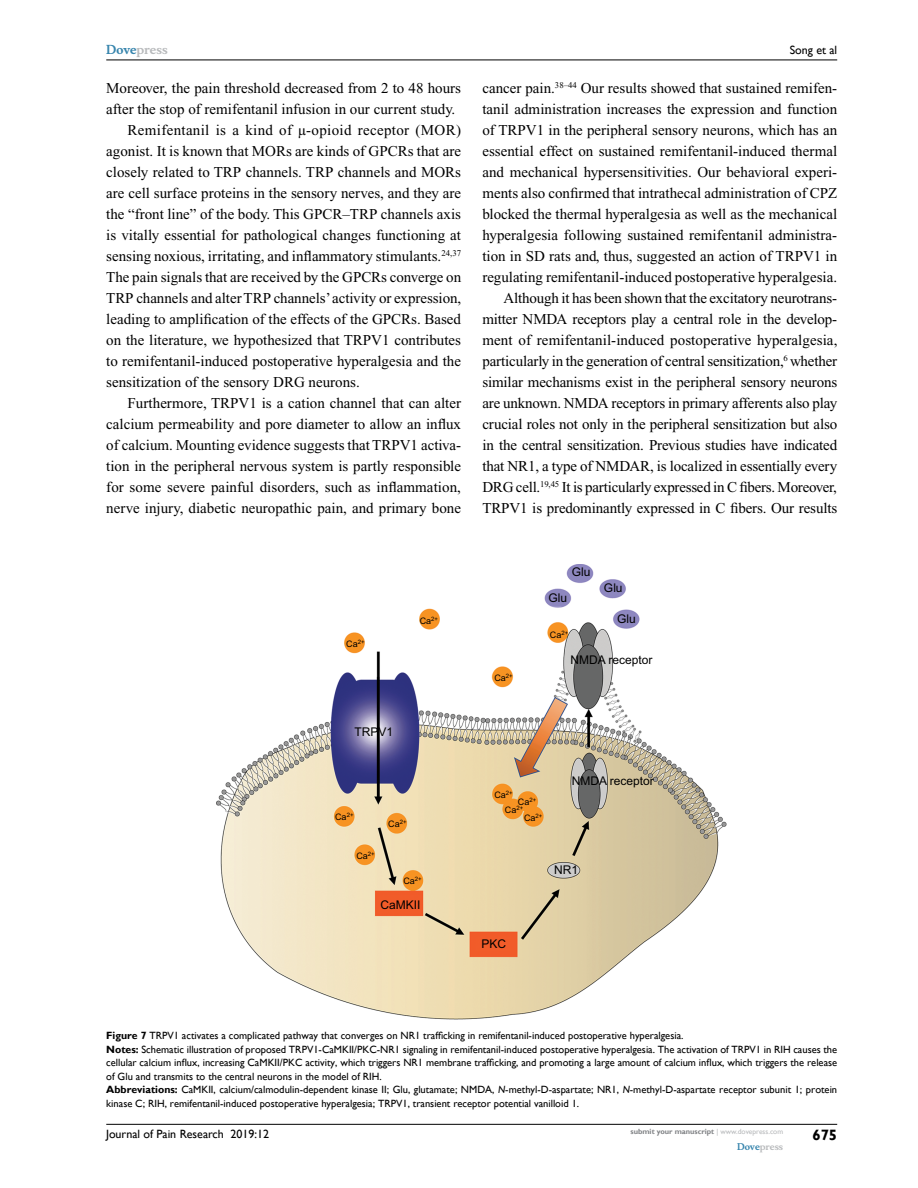
<style>
.page{position:relative;width:918px;height:1188px;background:#fff}
.page>*{position:absolute;margin:0;border:0;box-sizing:border-box;transform-origin:0 0}
.t1{font:15px/21px "Times New Roman";color:#000;text-align:right}
.t2{font:15px "Times New Roman";letter-spacing:.02em;color:#000}
.t3{font:700 15px "Gill Sans";color:#000}
.t4{font:12px "Arial";color:#000}
.t5{font:12px "Gill Sans";color:#000}
.t6{font:700 12px "Musee";color:#b8babc}
.t7{font:10.5px/13.5px "Gill Sans";color:#000}
.t8{font:9px/15.1px "Arial";color:#000}
.t9{font:700 9px "Musee";color:#b8babc}
.t10{font:700 7.5px "Gill Sans";color:#808285}
.s1{color:#3785ad}
.s2{font-weight:700}
.s3{font-style:italic}
.s4{font-weight:400;color:#b8babc}
</style>
<div class="page">
<hr style="left:106px;top:1124px;width:731px;height:1px;background:#000">
<hr style="left:106px;top:60px;width:731px;height:1px;background:#000">
<img style="left:217px;top:565px;width:510px;height:455px">
<p class="t6" style="left:106px;top:43px;width:63px"><span class="s1">Dove</span>press</p>
<p class="t1" style="left:106px;top:77px;width:356px">Moreover, the pain threshold decreased from 2 to 48 hours</p>
<p class="t1" style="left:106px;top:98px;width:351px">after the stop of remifentanil infusion in our current study.</p>
<p class="t2" style="left:128px;top:121px;width:335px">Remifentanil is a kind of μ-opioid receptor (MOR)</p>
<p class="t1" style="left:106px;top:140px;width:356px">agonist. It is known that MORs are kinds of GPCRs that are</p>
<p class="t1" style="left:106px;top:161px;width:356px">closely related to TRP channels. TRP channels and MORs</p>
<p class="t1" style="left:106px;top:182px;width:356px">are cell surface proteins in the sensory nerves, and they are</p>
<p class="t1" style="left:106px;top:203px;width:356px">the “front line” of the body. This GPCR–TRP channels axis</p>
<p class="t1" style="left:106px;top:224px;width:356px">is vitally essential for pathological changes functioning at</p>
<p class="t1" style="left:106px;top:245px;width:356px">sensing noxious, irritating, and inflammatory stimulants.<sup>24,37</sup></p>
<p class="t1" style="left:106px;top:266px;width:356px">The pain signals that are received by the GPCRs converge on</p>
<p class="t1" style="left:106px;top:287px;width:357px">TRP channels and alter TRP channels’ activity or expression,</p>
<p class="t1" style="left:106px;top:308px;width:356px">leading to amplification of the effects of the GPCRs. Based</p>
<p class="t1" style="left:106px;top:329px;width:356px">on the literature, we hypothesized that TRPV1 contributes</p>
<p class="t1" style="left:106px;top:350px;width:356px">to remifentanil-induced postoperative hyperalgesia and the</p>
<p class="t1" style="left:106px;top:371px;width:255px">sensitization of the sensory DRG neurons.</p>
<p class="t1" style="left:128px;top:392px;width:335px">Furthermore, TRPV1 is a cation channel that can alter</p>
<p class="t1" style="left:106px;top:413px;width:356px">calcium permeability and pore diameter to allow an influx</p>
<p class="t1" style="left:106px;top:434px;width:356px">of calcium. Mounting evidence suggests that TRPV1 activa-</p>
<p class="t1" style="left:106px;top:455px;width:356px">tion in the peripheral nervous system is partly responsible</p>
<p class="t1" style="left:106px;top:476px;width:356px">for some severe painful disorders, such as inflammation,</p>
<p class="t1" style="left:106px;top:497px;width:356px">nerve injury, diabetic neuropathic pain, and primary bone</p>
<p class="t8" style="left:346px;top:637px;width:20px">Ca<sup>2+</sup></p>
<p class="t8" style="left:420px;top:613px;width:20px">Ca<sup>2+</sup></p>
<p class="t4" style="left:355px;top:724px;width:40px">TRPV1</p>
<p class="t8" style="left:335px;top:809px;width:20px">Ca<sup>2+</sup></p>
<p class="t8" style="left:356px;top:848px;width:20px">Ca<sup>2+</sup></p>
<p class="t8" style="left:388px;top:816px;width:20px">Ca<sup>2+</sup></p>
<p class="t8" style="left:403px;top:873px;width:20px">Ca<sup>2+</sup></p>
<p class="t4" style="left:380px;top:897px;width:42px">CaMKII</p>
<p class="t5" style="left:790px;top:43px;width:49px">Song et al</p>
<p class="t1" style="left:482px;top:77px;width:357px">cancer pain.<sup>38–44</sup> Our results showed that sustained remifen&shy;tanil administration increases the expression and function of TRPV1 in the peripheral sensory neurons, which has an essential effect on sustained remifentanil-induced thermal and mechanical hypersensitivities. Our behavioral experi&shy;ments also confirmed that intrathecal administration of CPZ blocked the thermal hyperalgesia as well as the mechanical hyperalgesia following sustained remifentanil administra&shy;tion in SD rats and, thus, suggested an action of TRPV1 in regulating remifentanil-induced postoperative hyperalgesia.<br>Although it has been shown that the excitatory neurotrans&shy;mitter NMDA receptors play a central role in the develop&shy;ment of remifentanil-induced postoperative hyperalgesia, particularly in the generation of central sensitization,<sup>6</sup> whether similar mechanisms exist in the peripheral sensory neurons are unknown. NMDA receptors in primary afferents also play crucial roles not only in the peripheral sensitization but also in the central sensitization. Previous studies have indicated that NR1, a type of NMDAR, is localized in essentially every DRG cell.<sup>19,45</sup> It is particularly expressed in C fibers. Moreover, TRPV1 is predominantly expressed in C fibers. Our results</p>
<p class="t4" style="left:572px;top:564px;width:20px">Glu</p>
<p class="t8" style="left:494px;top:670px;width:20px">Ca<sup>2+</sup></p>
<p class="t4" style="left:604px;top:579px;width:20px">Glu</p>
<p class="t4" style="left:617px;top:611px;width:20px">Glu</p>
<p class="t4" style="left:571px;top:652px;width:84px">NMDA receptor</p>
<p class="t4" style="left:548px;top:589px;width:20px">Glu</p>
<p class="t8" style="left:550px;top:627px;width:20px">Ca<sup>2+</sup></p>
<p class="t4" style="left:572px;top:772px;width:84px">NMDA receptor</p>
<p class="t8" style="left:505px;top:787px;width:20px;text-indent:-11px">Ca<sup>2+<br></sup>Ca<sup>2+</sup></p>
<p class="t8" style="left:524px;top:794px;width:20px;line-height:15.8px;text-indent:-6px">Ca<sup>2+<br></sup>Ca<sup>2+</sup></p>
<p class="t4" style="left:554px;top:861px;width:25px">NR1</p>
<p class="t4" style="left:481px;top:935px;width:26px">PKC</p>
<p class="t7" style="left:106px;top:1029px;width:732px"><span class="s2">Figure 7</span> TRPV1 activates a complicated pathway that converges on NR1 trafficking in remifentanil-induced postoperative hyperalgesia.<br><span class="s2">Notes:</span> Schematic illustration of proposed TRPV1-CaMKII/PKC-NR1 signaling in remifentanil-induced postoperative hyperalgesia. The activation of TRPV1 in RIH causes the cellular calcium influx, increasing CaMKII/PKC activity, which triggers NR1 membrane trafficking, and promoting a large amount of calcium influx, which triggers the release of Glu and transmits to the central neurons in the model of RIH .<br><span class="s2">Abbreviations:</span> CaMKII, calcium/calmodulin-dependent kinase II; Glu, glutamate; NMDA, <span class="s3">N</span>-methyl-D-aspartate; NR1, <span class="s3">N</span>-methyl-D-aspartate receptor subunit 1; protein kinase C; RIH, remifentanil-induced postoperative hyperalgesia; TRPV1, transient receptor potential vanilloid 1.</p>
<p class="t5" style="left:106px;top:1127px;width:164px">Journal of Pain Research 2019:12</p>
<p class="t10" style="left:631px;top:1127px;width:154px">submit your manuscript <span class="s4">| www.dovepress.com</span></p>
<p class="t9" style="left:737px;top:1141px;width:48px"><span class="s1">Dove</span>press</p>
<p class="t3" style="left:812px;top:1126px;width:26px">675</p>
</div>
